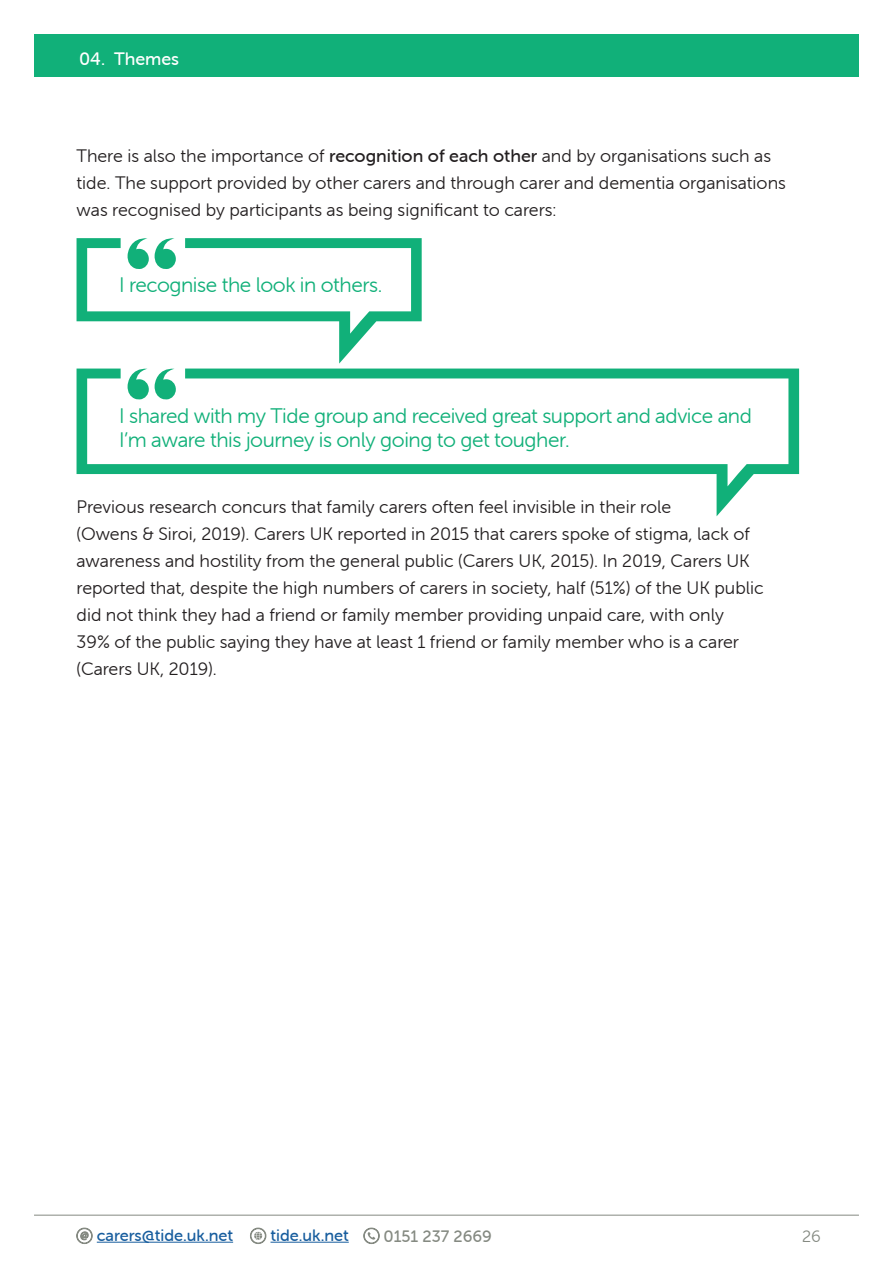
<style>
.page{position:relative;width:893px;height:1263px;background:#fff}
.page>*{position:absolute;margin:0;border:0;box-sizing:border-box;transform-origin:0 0}
.t1{font:21px/24px "Museo Sans Rounded 300";letter-spacing:-.02em;color:#11b079}
.t2{font:18px/27px "Museo Sans Rounded 300";color:#231f20}
.t3{font:18px "Museo Sans Rounded 500";color:#fff}
.t4{font:16.5px "Museo Sans Rounded 500";color:#175d9e}
.t5{font:16.5px "Museo Sans Rounded 500";color:#858a82}
.t6{font:16.5px "Museo Sans Rounded 300";color:#858a82}
.s1{font-family:"Museo Sans Rounded 500"}
</style>
<div class="page">
<hr style="left:270px;top:1242px;width:79px;height:1px;background:#175d9e">
<svg style="left:250px;top:1228px;width:16px;height:16px"></svg>
<hr style="left:97px;top:1242px;width:136px;height:1px;background:#175d9e">
<svg style="left:76px;top:1228px;width:17px;height:16px"></svg>
<svg style="left:363px;top:1228px;width:17px;height:16px"></svg>
<hr style="left:34px;top:1215px;width:825px;height:1px;background:#858a82">
<div style="left:34px;top:34px;width:825px;height:43px;background:#11b079"></div>
<svg style="left:77px;top:369px;width:722px;height:147px"></svg>
<svg style="left:77px;top:238px;width:345px;height:162px"></svg>
<p class="t3" style="left:79px;top:48px;width:102px">04. Themes</p>
<p class="t2" style="left:77px;top:143px;width:711px">There is also the importance of <span class="s1">recognition of each other</span> and by organisations such as tide. The support provided by other carers and through carer and dementia organisations was recognised by participants as being significant to carers:</p>
<p class="t1" style="left:119px;top:273px;width:265px">I recognise the look in others.</p>
<p class="t1" style="left:119px;top:403px;width:634px">I shared with my Tide group and received great support and advice and<br>I’m aware this journey is only going to get tougher.</p>
<p class="t2" style="left:77px;top:494px;width:689px">Previous research concurs that family carers often feel invisible in their role<br>(Owens &amp; Siroi, 2019). Carers UK reported in 2015 that carers spoke of stigma, lack of awareness and hostility from the general public (Carers UK, 2015). In 2019, Carers UK reported that, despite the high numbers of carers in society, half (51%) of the UK public did not think they had a friend or family member providing unpaid care, with only<br>39% of the public saying they have at least 1 friend or family member who is a carer (Carers UK, 2019).</p>
<p class="t4" style="left:97px;top:1226px;width:138px">carers@tide.uk.net</p>
<p class="t4" style="left:270px;top:1226px;width:80px">tide.uk.net</p>
<p class="t5" style="left:383px;top:1227px;width:110px">0151 237 2669</p>
<p class="t6" style="left:802px;top:1227px;width:20px">26</p>
</div>
